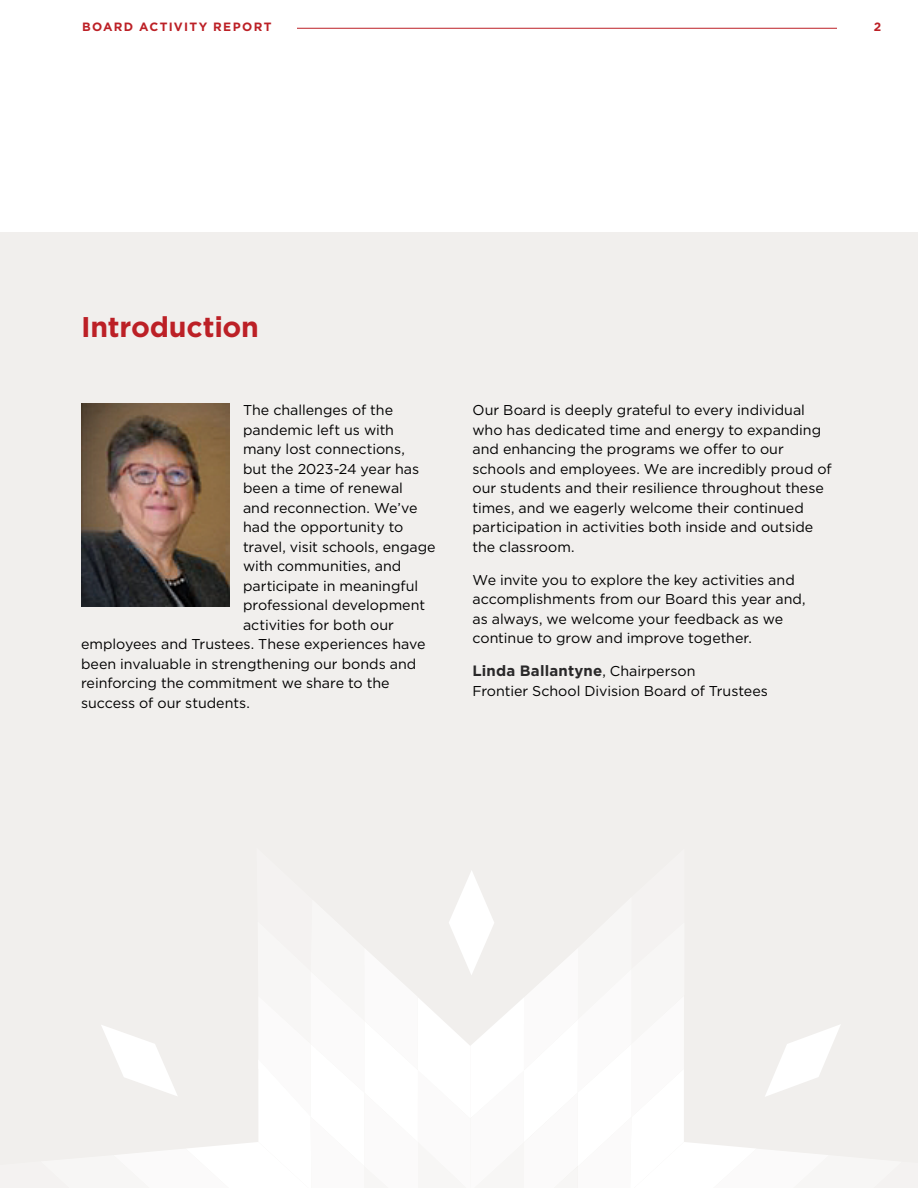
<style>
.page{position:relative;width:918px;height:1188px;background:#fff}
.page>*{position:absolute;margin:0;border:0;box-sizing:border-box;transform-origin:0 0}
.t1{font:700 28.5px "Gotham";letter-spacing:-.01em;color:#bc2026}
.t2{font:700 15px "Gotham";letter-spacing:.015em;color:#292829}
.t3{font:14.25px/19.5px "Gotham";color:#000}
.t4{font:700 12px "Gotham";letter-spacing:.11em;color:#bc2026}
.s1{font-weight:400;font-size:14.25px;color:#000}
</style>
<div class="page">
<hr style="left:297px;top:28px;width:540px;height:1px;background:#bc2026">
<div style="left:0;top:232px;width:918px;height:956px;background:#f1efed"></div>
<svg style="left:101px;top:871px;width:739px;height:317px"></svg>
<img style="left:81px;top:404px;width:149px;height:202px">
<p class="t4" style="left:82px;top:19px;width:191px">BOARD ACTIVITY REPORT</p>
<p class="t4" style="left:874px;top:19px;width:9px">2</p>
<h1 class="t1" style="left:81px;top:308px;width:179px">Introduction</h1>
<p class="t3" style="left:243px;top:400px;width:152px">The challenges of the</p>
<p class="t3" style="left:243px;top:420px;width:153px">pandemic left us with</p>
<p class="t3" style="left:243px;top:439px;width:163px">many lost connections,</p>
<p class="t3" style="left:243px;top:459px;width:178px">but the 2023-24 year has</p>
<p class="t3" style="left:243px;top:478px;width:162px">been a time of renewal</p>
<p class="t3" style="left:243px;top:498px;width:176px">and reconnection. We’ve</p>
<p class="t3" style="left:243px;top:517px;width:162px">had the opportunity to</p>
<p class="t3" style="left:243px;top:537px;width:194px">travel, visit schools, engage</p>
<p class="t3" style="left:243px;top:556px;width:160px">with communities, and</p>
<p class="t3" style="left:243px;top:576px;width:177px">participate in meaningful</p>
<p class="t3" style="left:243px;top:595px;width:184px">professional development</p>
<p class="t3" style="left:243px;top:615px;width:152px">activities for both our</p>
<p class="t3" style="left:81px;top:634px;width:346px">employees and Trustees. These experiences have</p>
<p class="t3" style="left:81px;top:654px;width:337px">been invaluable in strengthening our bonds and</p>
<p class="t3" style="left:81px;top:673px;width:310px">reinforcing the commitment we share to the</p>
<p class="t3" style="left:81px;top:693px;width:171px">success of our students.</p>
<p class="t3" style="left:473px;top:400px;width:361px">Our Board is deeply grateful to every individual who has dedicated time and energy to expanding and enhancing the programs we offer to our schools and employees. We are incredibly proud of our students and their resilience throughout these times, and we eagerly welcome their continued participation in activities both inside and outside the classroom.</p>
<p class="t3" style="left:473px;top:570px;width:335px">We invite you to explore the key activities and accomplishments from our Board this year and, as always, we welcome your feedback as we continue to grow and improve together.</p>
<p class="t2" style="left:472px;top:661px;width:225px">Linda Ballantyne<span class="s1">, Chairperson</span></p>
<p class="t3" style="left:473px;top:681px;width:297px">Frontier School Division Board of Trustees</p>
</div>
